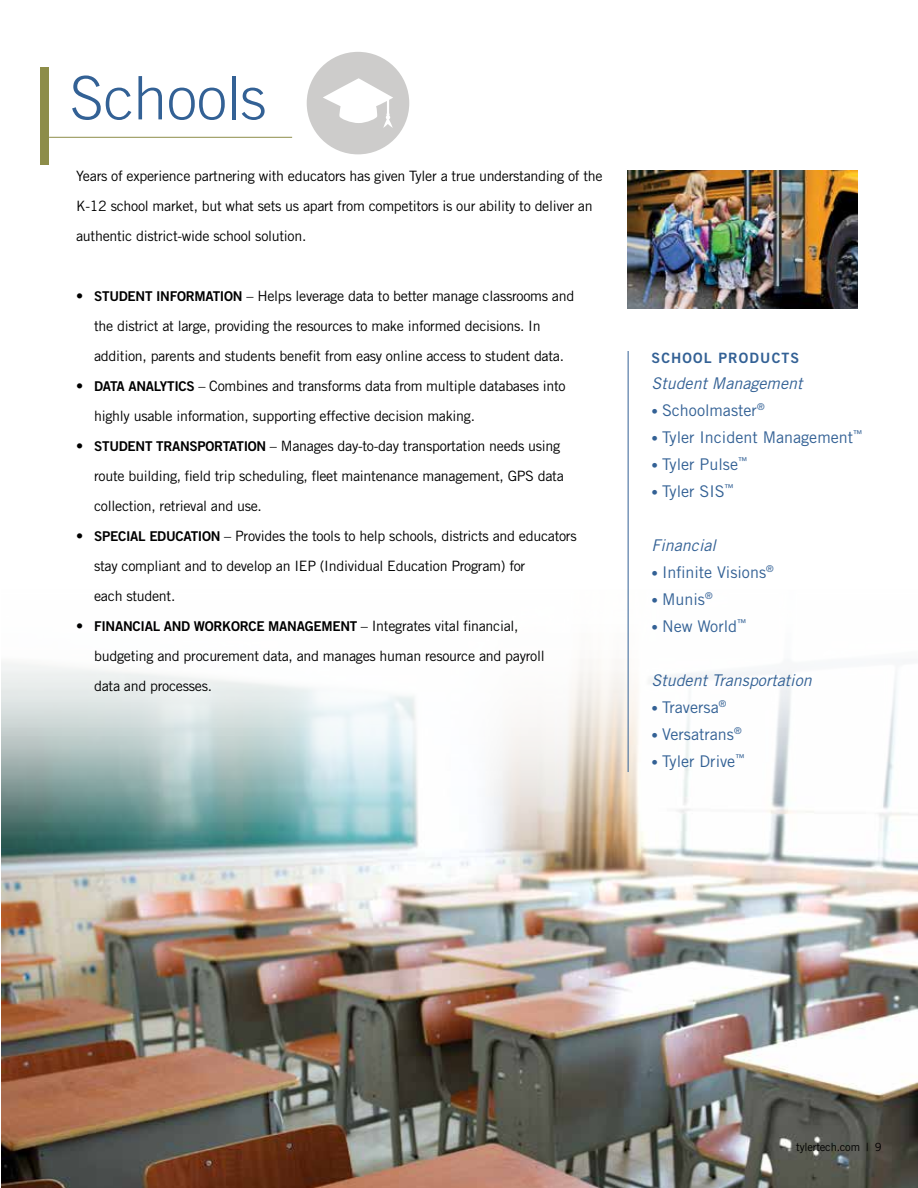
<style>
.page{position:relative;width:918px;height:1188px;background:#fff}
.page>*{position:absolute;margin:0;border:0;box-sizing:border-box;transform-origin:0 0}
.t1{font:300 60px "Trade Gothic";color:#336195}
.t2{font:16.2px "Trade Gothic";color:#336195}
.t3{font:italic 16.2px "Trade Gothic";color:#336195}
.t4{font:14.25px/30px "Trade Gothic";letter-spacing:-.02em;color:#000}
.t5{font:14.25px "Trade Gothic Bold Two";letter-spacing:.08em;color:#336195}
.t6{font:13.5px "Trade Gothic Bold Two";letter-spacing:-.02em;color:#000}
.t7{font:11.25px "Trade Gothic";letter-spacing:-.02em;color:#000}
.s1{font-family:"Trade Gothic Bold Two";font-size:13.5px}
.s2{font-family:"Trade Gothic";font-size:14.25px}
.s3{font-size:13.2px}
</style>
<div class="page">
<img style="left:2px;top:573px;width:916px;height:615px">
<hr style="left:628px;top:351px;width:1px;height:421px;background:#336195">
<div style="left:40px;top:68px;width:9px;height:97px;background:#8d8d49"></div>
<hr style="left:49px;top:137px;width:243px;height:1px;background:#8d8d49">
<div style="left:307px;top:52px;width:102px;height:102px;background:#cdcccb;border-radius:50%"></div>
<svg style="left:323px;top:78px;width:70px;height:50px"></svg>
<img style="left:628px;top:170px;width:230px;height:139px">
<h1 class="t1" style="left:70px;top:62px;width:198px">Schools</h1>
<p class="t4" style="left:76px;top:161px;width:528px">Years of experience partnering with educators has given Tyler a true understanding of the<br>K-12 school market, but what sets us apart from competitors is our ability to deliver an authentic district-wide school solution.</p>
<p class="t4" style="left:94px;top:281px;width:482px;text-indent:-18px">• <span class="s1">STUDENT INFORMATION</span> – Helps leverage data to better manage classrooms and the district at large, providing the resources to make informed decisions. In addition, parents and students benefit from easy online access to student data.</p>
<p class="t4" style="left:94px;top:371px;width:473px;text-indent:-18px">• <span class="s1">DATA ANALYTICS</span> – Combines and transforms data from multiple databases into highly usable information, supporting effective decision making.</p>
<p class="t4" style="left:94px;top:431px;width:471px;text-indent:-18px">• <span class="s1">STUDENT TRANSPORTATION</span> – Manages day-to-day transportation needs using route building, field trip scheduling, fleet maintenance management, GPS data collection, retrieval and use.</p>
<p class="t4" style="left:94px;top:521px;width:484px;text-indent:-18px">• <span class="s1">SPECIAL EDUCATION</span> – Provides the tools to help schools, districts and educators stay compliant and to develop an IEP (Individual Education Program) for<br>each student.</p>
<p class="t6" style="left:76px;top:618px;width:444px"><span class="s2">•</span> FINANCIAL AND WORKORCE MANAGEMENT <span class="s2">– Integrates vital financial,</span></p>
<p class="t4" style="left:94px;top:641px;width:452px">budgeting and procurement data, and manages human resource and payroll data and processes.</p>
<p class="t5" style="left:652px;top:349px;width:149px">SCHOOL PRODUCTS</p>
<p class="t3" style="left:652px;top:373px;width:152px">Student Management</p>
<p class="t2" style="left:652px;top:400px;width:115px"><span class="s3">•</span> Schoolmaster<sup>®</sup></p>
<p class="t2" style="left:652px;top:427px;width:212px"><span class="s3">•</span> Tyler Incident Management<sup>™</sup></p>
<p class="t2" style="left:652px;top:454px;width:97px"><span class="s3">•</span> Tyler Pulse<sup>™</sup></p>
<p class="t2" style="left:652px;top:481px;width:84px"><span class="s3">•</span> Tyler SIS<sup>™</sup></p>
<p class="t3" style="left:652px;top:535px;width:66px">Financial</p>
<p class="t2" style="left:652px;top:562px;width:124px"><span class="s3">•</span> Infinite Visions<sup>®</sup></p>
<p class="t2" style="left:652px;top:589px;width:63px"><span class="s3">•</span> Munis<sup>®</sup></p>
<p class="t2" style="left:652px;top:616px;width:96px"><span class="s3">•</span> New World<sup>™</sup></p>
<p class="t3" style="left:652px;top:670px;width:162px">Student Transportation</p>
<p class="t2" style="left:652px;top:697px;width:76px"><span class="s3">•</span> Traversa<sup>®</sup></p>
<p class="t2" style="left:652px;top:724px;width:92px"><span class="s3">•</span> Versatrans<sup>®</sup></p>
<p class="t2" style="left:652px;top:751px;width:95px"><span class="s3">•</span> Tyler Drive<sup>™</sup></p>
<p class="t7" style="left:796px;top:1141px;width:87px">tylertech.com | 9</p>
</div>
